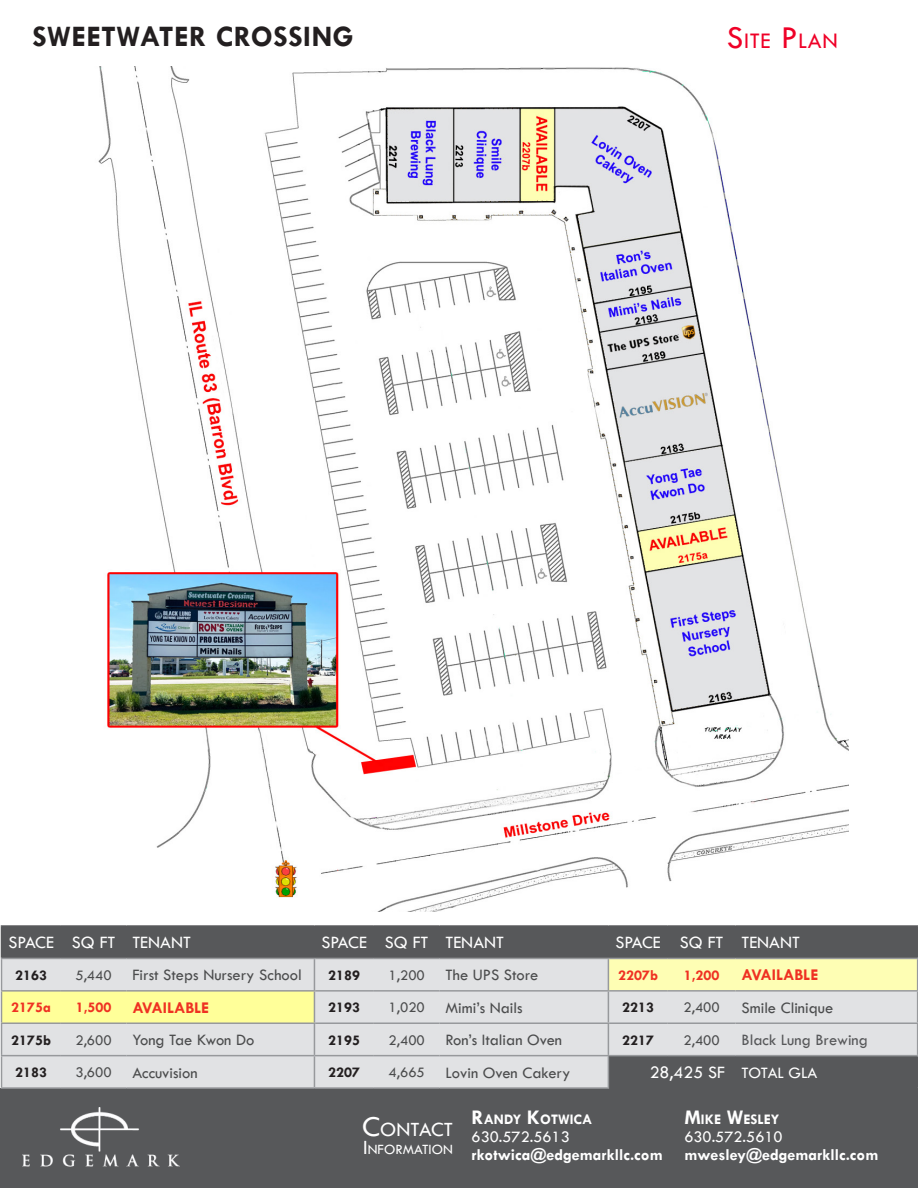
<style>
.page{position:relative;width:918px;height:1188px;background:#fff}
.page>*{position:absolute;margin:0;border:0;box-sizing:border-box;transform-origin:0 0}
.t1{font:700 30px "Tw Cen";letter-spacing:.02em;color:#231f20}
.t2{font:23.1px "Tw Cen";color:#ef0027}
.t3{font:21px "Tw Cen";letter-spacing:-.01em;color:#fff}
.t4{font:18px "Tw Cen";color:#fff}
.t5{font:16.5px "Tw Cen";color:#4b4c4d}
.t6{font:700 16.5px "Tw Cen";color:#fff}
.t7{font:16.5px "Tw Cen";color:#fff}
.t8{font:700 16.5px "Tw Cen";color:#ef3122}
.t9{font:16.5px "Tw Cen";color:#57585a}
.t10{font:15px "Tw Cen";color:#4b4c4d}
.t11{font:700 15px "Tw Cen";color:#231f20}
.t12{font:700 15px "Tw Cen";color:#ef3122}
.t13{font:700 14.7px "Tw Cen";color:#fff}
.t14{font:14.7px "Tw Cen";color:#fff}
.s1{font-size:33px}
.s2{font-size:30px}
.s3{font-size:21px}
</style>
<div class="page">
<div style="left:0;top:1088px;width:918px;height:100px;background:#57585a"></div>
<img style="left:23px;top:1107px;width:157px;height:60px">
<img style="left:98px;top:67px;width:751px;height:845px">
<svg style="left:2px;top:927px;width:915px;height:160px;background:#bfc0b6"></svg>
<hr style="left:1px;top:925px;width:60px;height:2px;background:#57585a">
<hr style="left:1px;top:927px;width:1px;height:31px;background:#57585a">
<hr style="left:61px;top:925px;width:65px;height:2px;background:#57585a">
<hr style="left:60px;top:927px;width:2px;height:31px;background:#57585a">
<hr style="left:126px;top:925px;width:188px;height:2px;background:#57585a">
<hr style="left:126px;top:927px;width:1px;height:31px;background:#57585a">
<hr style="left:314px;top:925px;width:60px;height:2px;background:#57585a">
<hr style="left:314px;top:927px;width:1px;height:31px;background:#57585a">
<hr style="left:374px;top:925px;width:66px;height:2px;background:#57585a">
<hr style="left:373px;top:927px;width:2px;height:31px;background:#57585a">
<hr style="left:440px;top:925px;width:168px;height:2px;background:#57585a">
<hr style="left:439px;top:927px;width:1px;height:31px;background:#57585a">
<hr style="left:608px;top:925px;width:60px;height:2px;background:#57585a">
<hr style="left:608px;top:927px;width:1px;height:31px;background:#57585a">
<hr style="left:668px;top:925px;width:67px;height:2px;background:#57585a">
<hr style="left:667px;top:927px;width:2px;height:31px;background:#57585a">
<hr style="left:735px;top:925px;width:183px;height:2px;background:#57585a">
<hr style="left:735px;top:927px;width:1px;height:31px;background:#57585a">
<hr style="left:917px;top:927px;width:1px;height:31px;background:#57585a">
<hr style="left:735px;top:1056px;width:1px;height:31px;background:#57585a">
<hr style="left:917px;top:1056px;width:1px;height:31px;background:#57585a">
<hr style="left:609px;top:1087px;width:59px;height:2px;background:#57585a">
<hr style="left:668px;top:1087px;width:67px;height:2px;background:#57585a">
<hr style="left:735px;top:1087px;width:183px;height:2px;background:#57585a">
<hr style="left:1px;top:958px;width:60px;height:1px;background:#97999c">
<hr style="left:1px;top:959px;width:1px;height:31px;background:#97999c">
<hr style="left:61px;top:958px;width:65px;height:1px;background:#97999c">
<hr style="left:315px;top:958px;width:59px;height:1px;background:#97999c">
<hr style="left:374px;top:958px;width:66px;height:1px;background:#97999c">
<hr style="left:609px;top:958px;width:59px;height:1px;background:#97999c">
<hr style="left:668px;top:958px;width:67px;height:1px;background:#97999c">
<hr style="left:735px;top:958px;width:183px;height:1px;background:#97999c">
<hr style="left:917px;top:959px;width:1px;height:31px;background:#97999c">
<hr style="left:1px;top:990px;width:60px;height:2px;background:#97999c">
<hr style="left:1px;top:992px;width:1px;height:30px;background:#97999c">
<hr style="left:61px;top:990px;width:65px;height:2px;background:#97999c">
<hr style="left:315px;top:990px;width:59px;height:2px;background:#97999c">
<hr style="left:374px;top:990px;width:66px;height:2px;background:#97999c">
<hr style="left:609px;top:990px;width:59px;height:2px;background:#97999c">
<hr style="left:668px;top:990px;width:67px;height:2px;background:#97999c">
<hr style="left:735px;top:990px;width:183px;height:2px;background:#97999c">
<hr style="left:917px;top:992px;width:1px;height:30px;background:#97999c">
<hr style="left:1px;top:1022px;width:60px;height:2px;background:#97999c">
<hr style="left:1px;top:1024px;width:1px;height:31px;background:#97999c">
<hr style="left:61px;top:1022px;width:65px;height:2px;background:#97999c">
<hr style="left:315px;top:1022px;width:59px;height:2px;background:#97999c">
<hr style="left:374px;top:1022px;width:66px;height:2px;background:#97999c">
<hr style="left:609px;top:1022px;width:59px;height:2px;background:#97999c">
<hr style="left:668px;top:1022px;width:67px;height:2px;background:#97999c">
<hr style="left:735px;top:1022px;width:183px;height:2px;background:#97999c">
<hr style="left:917px;top:1024px;width:1px;height:31px;background:#97999c">
<hr style="left:609px;top:1055px;width:59px;height:1px;background:#97999c">
<hr style="left:668px;top:1055px;width:67px;height:1px;background:#97999c">
<hr style="left:735px;top:1055px;width:183px;height:1px;background:#97999c">
<hr style="left:1px;top:1055px;width:60px;height:1px;background:#97999c">
<hr style="left:1px;top:1056px;width:1px;height:31px;background:#97999c">
<hr style="left:61px;top:1055px;width:65px;height:1px;background:#97999c">
<hr style="left:314px;top:1055px;width:60px;height:1px;background:#97999c">
<hr style="left:374px;top:1055px;width:66px;height:1px;background:#97999c">
<hr style="left:1px;top:1087px;width:60px;height:2px;background:#97999c">
<hr style="left:61px;top:1087px;width:65px;height:2px;background:#97999c">
<hr style="left:314px;top:1087px;width:60px;height:2px;background:#97999c">
<hr style="left:374px;top:1087px;width:66px;height:2px;background:#97999c">
<hr style="left:126px;top:958px;width:189px;height:1px;background:#97999c">
<hr style="left:314px;top:959px;width:1px;height:31px;background:#97999c">
<hr style="left:126px;top:990px;width:189px;height:2px;background:#97999c">
<hr style="left:314px;top:992px;width:1px;height:30px;background:#97999c">
<hr style="left:126px;top:1022px;width:189px;height:2px;background:#97999c">
<hr style="left:314px;top:1024px;width:1px;height:31px;background:#97999c">
<hr style="left:126px;top:1055px;width:188px;height:1px;background:#97999c">
<hr style="left:314px;top:1056px;width:1px;height:31px;background:#97999c">
<hr style="left:126px;top:1087px;width:188px;height:2px;background:#97999c">
<hr style="left:440px;top:958px;width:169px;height:1px;background:#97999c">
<hr style="left:608px;top:959px;width:1px;height:31px;background:#97999c">
<hr style="left:440px;top:990px;width:169px;height:2px;background:#97999c">
<hr style="left:608px;top:992px;width:1px;height:30px;background:#97999c">
<hr style="left:440px;top:1022px;width:169px;height:2px;background:#97999c">
<hr style="left:608px;top:1024px;width:1px;height:31px;background:#97999c">
<hr style="left:440px;top:1055px;width:169px;height:1px;background:#97999c">
<hr style="left:608px;top:1056px;width:1px;height:31px;background:#97999c">
<hr style="left:440px;top:1087px;width:169px;height:2px;background:#97999c">
<p class="t1" style="left:32px;top:18px;width:323px">SWEETWATER CROSSING</p>
<p class="t2" style="left:727px;top:26px;width:112px"><span class="s1">S</span>ITE <span class="s1">P</span>LAN</p>
<p class="t4" style="left:8px;top:932px;width:47px">SPACE</p>
<p class="t4" style="left:72px;top:932px;width:45px">SQ FT</p>
<p class="t4" style="left:132px;top:932px;width:60px">TENANT</p>
<p class="t4" style="left:321px;top:932px;width:47px">SPACE</p>
<p class="t4" style="left:385px;top:932px;width:45px">SQ FT</p>
<p class="t4" style="left:446px;top:932px;width:60px">TENANT</p>
<p class="t4" style="left:615px;top:932px;width:47px">SPACE</p>
<p class="t4" style="left:680px;top:932px;width:45px">SQ FT</p>
<p class="t4" style="left:741px;top:932px;width:60px">TENANT</p>
<p class="t11" style="left:15px;top:966px;width:33px">2163</p>
<p class="t10" style="left:75px;top:966px;width:38px">5,440</p>
<p class="t5" style="left:132px;top:965px;width:171px">First Steps Nursery School</p>
<p class="t11" style="left:328px;top:966px;width:33px">2189</p>
<p class="t10" style="left:389px;top:966px;width:38px">1,200</p>
<p class="t5" style="left:446px;top:965px;width:94px">The UPS Store</p>
<p class="t12" style="left:618px;top:966px;width:41px">2207b</p>
<p class="t12" style="left:684px;top:966px;width:37px">1,200</p>
<p class="t8" style="left:741px;top:965px;width:78px">AVAILABLE</p>
<p class="t12" style="left:11px;top:998px;width:41px">2175a</p>
<p class="t12" style="left:76px;top:998px;width:37px">1,500</p>
<p class="t8" style="left:132px;top:998px;width:78px">AVAILABLE</p>
<p class="t11" style="left:328px;top:998px;width:33px">2193</p>
<p class="t10" style="left:389px;top:998px;width:38px">1,020</p>
<p class="t5" style="left:446px;top:998px;width:79px">Mimi’s Nails</p>
<p class="t11" style="left:622px;top:998px;width:33px">2213</p>
<p class="t10" style="left:683px;top:998px;width:38px">2,400</p>
<p class="t5" style="left:741px;top:998px;width:93px">Smile Clinique</p>
<p class="t11" style="left:11px;top:1031px;width:41px">2175b</p>
<p class="t10" style="left:75px;top:1031px;width:38px">2,600</p>
<p class="t5" style="left:132px;top:1030px;width:123px">Yong Tae Kwon Do</p>
<p class="t11" style="left:328px;top:1031px;width:33px">2195</p>
<p class="t10" style="left:389px;top:1031px;width:38px">2,400</p>
<p class="t5" style="left:446px;top:1030px;width:118px">Ron’s Italian Oven</p>
<p class="t11" style="left:622px;top:1031px;width:33px">2217</p>
<p class="t10" style="left:683px;top:1031px;width:38px">2,400</p>
<p class="t9" style="left:741px;top:1030px;width:128px">Black Lung Brewing</p>
<p class="t11" style="left:15px;top:1063px;width:33px">2183</p>
<p class="t10" style="left:75px;top:1063px;width:38px">3,600</p>
<p class="t5" style="left:132px;top:1062px;width:67px">Accuvision</p>
<p class="t11" style="left:328px;top:1063px;width:33px">2207</p>
<p class="t10" style="left:389px;top:1063px;width:38px">4,665</p>
<p class="t5" style="left:446px;top:1062px;width:126px">Lovin Oven Cakery</p>
<p class="t4" style="left:650px;top:1062px;width:77px">28,425 SF</p>
<p class="t7" style="left:741px;top:1062px;width:78px">TOTAL GLA</p>
<p class="t3" style="left:362px;top:1116px;width:92px"><span class="s2">C</span>ONTACT</p>
<p class="t14" style="left:363px;top:1140px;width:91px"><span class="s3">I</span>NFORMATION</p>
<p class="t13" style="left:472px;top:1110px;width:122px"><span class="s3">R</span>ANDY <span class="s3">K</span>OTWICA</p>
<p class="t7" style="left:472px;top:1126px;width:100px">630.572.5613</p>
<p class="t6" style="left:472px;top:1144px;width:193px">rkotwica@edgemarkllc.com</p>
<p class="t13" style="left:684px;top:1110px;width:96px"><span class="s3">M</span>IKE <span class="s3">W</span>ESLEY</p>
<p class="t7" style="left:684px;top:1126px;width:100px">630.572.5610</p>
<p class="t6" style="left:684px;top:1144px;width:196px">mwesley@edgemarkllc.com</p>
</div>
